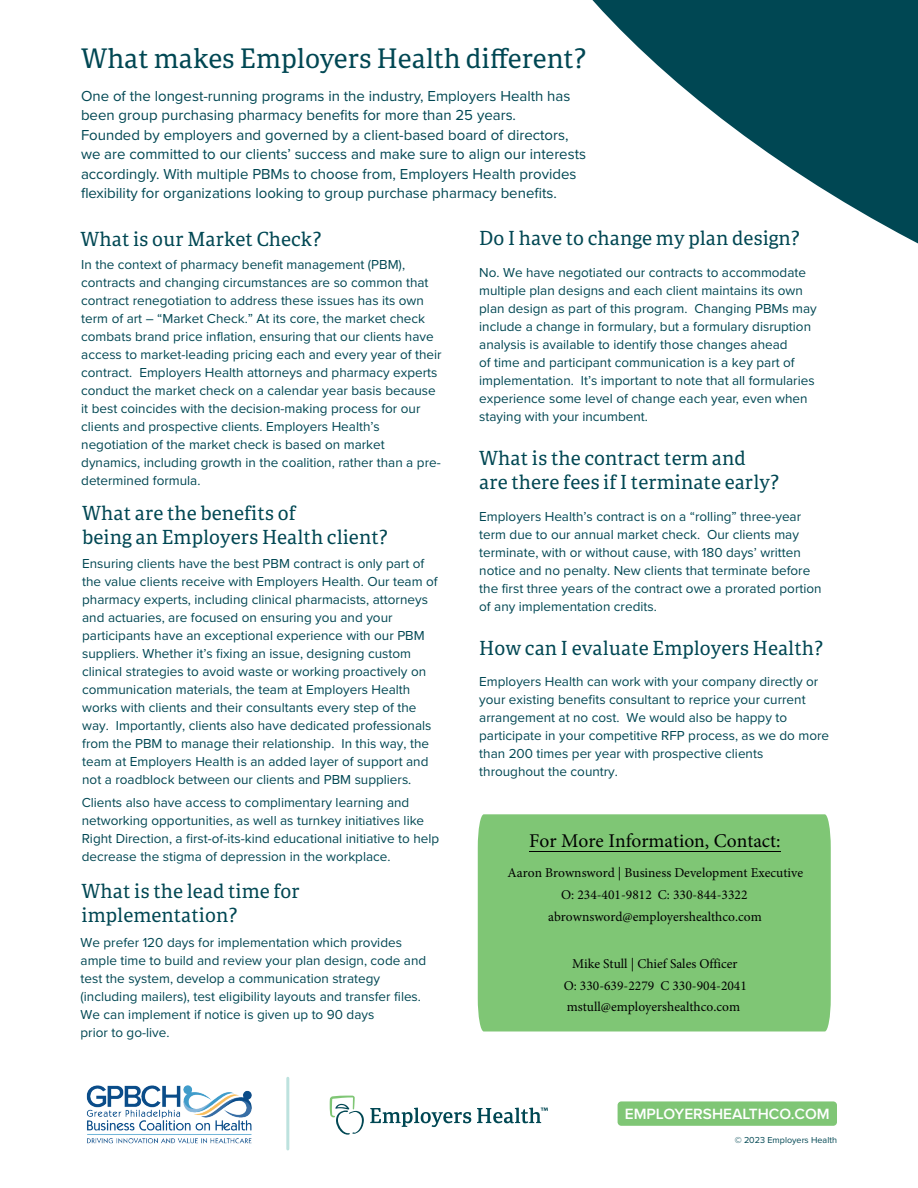
<style>
.page{position:relative;width:918px;height:1188px;background:#fff}
.page>*{position:absolute;margin:0;border:0;box-sizing:border-box;transform-origin:0 0}
.t1{font:27px "Portada";color:#004753}
.t2{font:19.5px/24px "Portada";color:#004753}
.t3{font:19.5px "Minion Pro";color:#000}
.t4{font:600 15.45px "Proxima Nova";color:#fff}
.t5{font:15px/19.5px "Proxima Nova";color:#004753}
.t6{font:13.5px/18px "Proxima Nova";color:#004753}
.t7{font:13.5px/21.8px "Minion Pro";color:#000;text-align:center}
.t8{font:9px "Proxima Nova";color:#004753}
</style>
<div class="page">
<div style="left:478px;top:814px;width:353px;height:217px;background:#7fc675"></div>
<svg style="left:592px;top:0;width:326px;height:244px;fill:#004753"></svg>
<img style="left:86px;top:1085px;width:166px;height:59px">
<hr style="left:286px;top:1078px;width:3px;height:71px;background:#bde2de">
<svg style="left:370px;top:1108px;width:101px;height:19px"></svg>
<svg style="left:477px;top:1108px;width:71px;height:15px"></svg>
<svg style="left:330px;top:1096px;width:34px;height:39px"></svg>
<div style="left:618px;top:1101px;width:219px;height:25px;background:#7fc675;border-radius:4px"></div>
<hr style="left:529px;top:851px;width:252px;height:1px;background:#000">
<h1 class="t1" style="left:81px;top:38px;width:507px">What makes Employers Health different?</h1>
<p class="t5" style="left:81px;top:85px;width:507px">One of the longest-running programs in the industry, Employers Health has been group purchasing pharmacy benefits for more than 25 years.<br>Founded by employers and governed by a client-based board of directors, we are committed to our clients’ success and make sure to align our interests accordingly. With multiple PBMs to choose from, Employers Health provides flexibility for organizations looking to group purchase pharmacy benefits.</p>
<h2 class="t2" style="left:81px;top:226px;width:243px">What is our Market Check?</h2>
<h2 class="t2" style="left:479px;top:226px;width:323px">Do I have to change my plan design?</h2>
<p class="t6" style="left:479px;top:263px;width:339px">No. We have negotiated our contracts to accommodate multiple plan designs and each client maintains its own plan design as part of this program. Changing PBMs may include a change in formulary, but a formulary disruption analysis is available to identify those changes ahead<br>of time and participant communication is a key part of implementation. It’s important to note that all formularies experience some level of change each year, even when staying with your incumbent.</p>
<h2 class="t2" style="left:479px;top:445px;width:302px">What is the contract term and<br>are there fees if I terminate early?</h2>
<p class="t6" style="left:479px;top:507px;width:344px">Employers Health’s contract is on a “rolling” three-year term due to our annual market check. Our clients may terminate, with or without cause, with 180 days’ written notice and no penalty. New clients that terminate before the first three years of the contract owe a prorated portion of any implementation credits.</p>
<h2 class="t2" style="left:479px;top:635px;width:346px">How can I evaluate Employers Health?</h2>
<p class="t6" style="left:479px;top:672px;width:351px">Employers Health can work with your company directly or your existing benefits consultant to reprice your current arrangement at no cost. We would also be happy to participate in your competitive RFP process, as we do more than 200 times per year with prospective clients throughout the country.</p>
<p class="t6" style="left:81px;top:255px;width:362px">In the context of pharmacy benefit management (PBM), contracts and changing circumstances are so common that contract renegotiation to address these issues has its own term of art – “Market Check.” At its core, the market check combats brand price inflation, ensuring that our clients have access to market-leading pricing each and every year of their contract. Employers Health attorneys and pharmacy experts conduct the market check on a calendar year basis because it best coincides with the decision-making process for our clients and prospective clients. Employers Health’s negotiation of the market check is based on market dynamics, including growth in the coalition, rather than a pre&shy;determined formula.</p>
<h2 class="t2" style="left:82px;top:501px;width:307px">What are the benefits of<br>being an Employers Health client?</h2>
<p class="t6" style="left:82px;top:554px;width:357px">Ensuring clients have the best PBM contract is only part of the value clients receive with Employers Health. Our team of pharmacy experts, including clinical pharmacists, attorneys and actuaries, are focused on ensuring you and your participants have an exceptional experience with our PBM suppliers. Whether it’s fixing an issue, designing custom clinical strategies to avoid waste or working proactively on communication materials, the team at Employers Health works with clients and their consultants every step of the way. Importantly, clients also have dedicated professionals from the PBM to manage their relationship. In this way, the team at Employers Health is an added layer of support and not a roadblock between our clients and PBM suppliers.</p>
<p class="t6" style="left:82px;top:793px;width:359px">Clients also have access to complimentary learning and networking opportunities, as well as turnkey initiatives like Right Direction, a first-of-its-kind educational initiative to help decrease the stigma of depression in the workplace.</p>
<h2 class="t2" style="left:82px;top:878px;width:220px">What is the lead time for implementation?</h2>
<p class="t6" style="left:81px;top:933px;width:347px">We prefer 120 days for implementation which provides ample time to build and review your plan design, code and test the system, develop a communication strategy (including mailers), test eligibility layouts and transfer files.<br>We can implement if notice is given up to 90 days<br>prior to go-live.</p>
<h2 class="t3" style="left:529px;top:828px;width:253px">For More Information, Contact:</h2>
<p class="t7" style="left:508px;top:862px;width:297px">Aaron Brownsword | Business Development Executive<br>O: 234-401-9812 C: 330-844-3322 abrownsword@employershealthco.com</p>
<p class="t7" style="left:564px;top:953px;width:185px">Mike Stull | Chief Sales Officer<br>O: 330-639-2279 C 330-904-2041 mstull@employershealthco.com</p>
<p class="t4" style="left:625px;top:1102px;width:206px">EMPLOYERSHEALTHCO.COM</p>
<p class="t8" style="left:735px;top:1133px;width:104px">© 2023 Employers Health</p>
</div>
